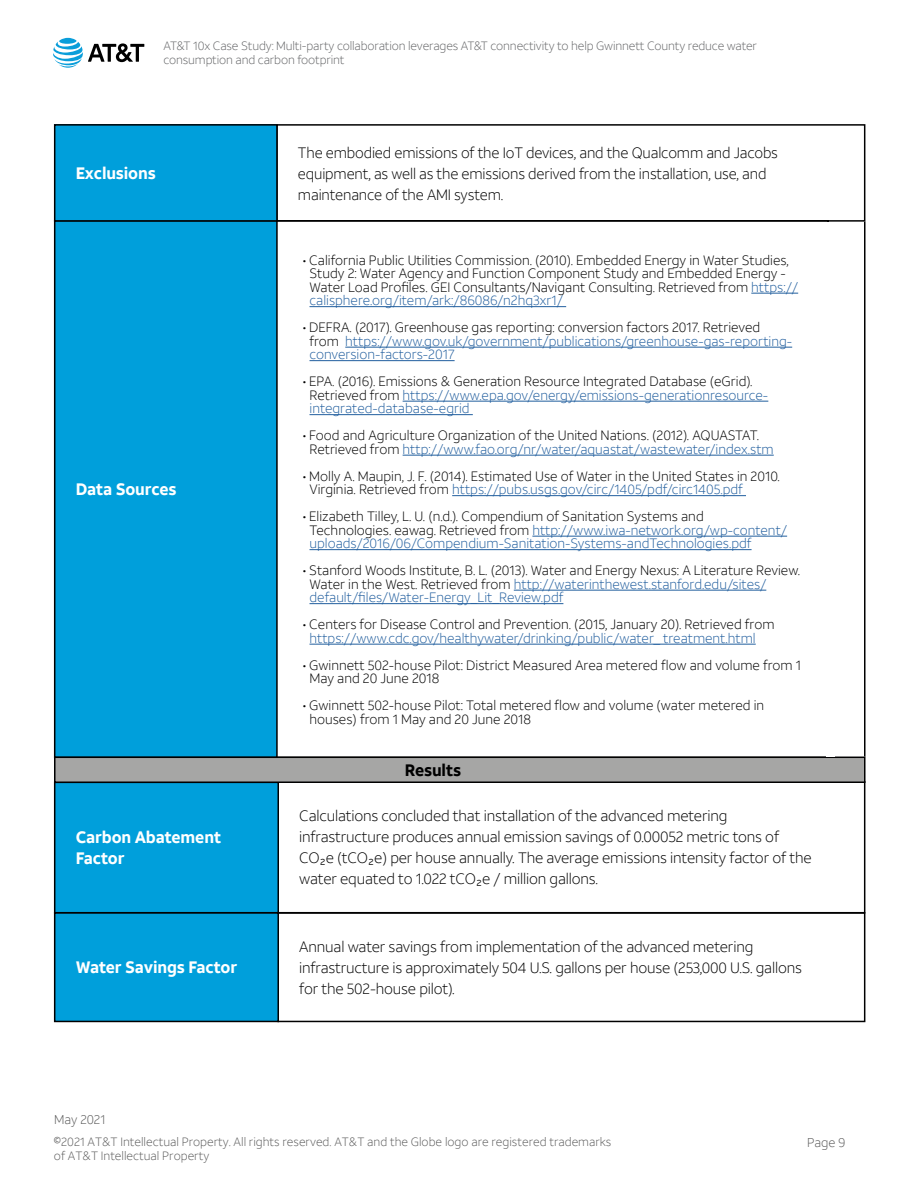
<style>
.page{position:relative;width:918px;height:1188px;background:#fff}
.page>*{position:absolute;margin:0;border:0;box-sizing:border-box;transform-origin:0 0}
.t1{font:700 16.5px/21px "ATT Aleck Sans";letter-spacing:-.01em;color:#fff}
.t2{font:700 16.5px "ATT Aleck Sans";letter-spacing:-.01em;color:#000}
.t3{font:300 15px/21px "ATT Aleck Sans";letter-spacing:-.01em;color:#000}
.t4{font:300 13.5px/13.5px "ATT Aleck Sans";color:#000}
.t5{font:300 13.5px/13.5px "ATT Aleck Sans";color:#215e9e}
.t6{font:300 12.75px "ATT Aleck Sans";color:#5a5a5a}
.t7{font:300 12px/14.4px "ATT Aleck Sans";letter-spacing:-.01em;color:#636466}
.t8{font:300 12px/14.2px "ATT Aleck Sans";color:#5a5a5a}
.s1{color:#215e9e}
.s2{color:#000}
</style>
<div class="page">
<svg style="left:53px;top:38px;width:91px;height:30px"></svg>
<hr style="left:751px;top:293px;width:47px;height:1px;background:#215e9e">
<hr style="left:310px;top:306px;width:256px;height:1px;background:#215e9e">
<hr style="left:345px;top:347px;width:447px;height:1px;background:#215e9e">
<hr style="left:310px;top:360px;width:145px;height:1px;background:#215e9e">
<hr style="left:403px;top:401px;width:365px;height:1px;background:#215e9e">
<hr style="left:310px;top:414px;width:163px;height:1px;background:#215e9e">
<hr style="left:403px;top:455px;width:371px;height:1px;background:#215e9e">
<hr style="left:452px;top:495px;width:294px;height:1px;background:#215e9e">
<hr style="left:532px;top:536px;width:255px;height:1px;background:#215e9e">
<hr style="left:310px;top:549px;width:442px;height:1px;background:#215e9e">
<hr style="left:514px;top:590px;width:252px;height:1px;background:#215e9e">
<hr style="left:310px;top:603px;width:253px;height:1px;background:#215e9e">
<hr style="left:310px;top:644px;width:446px;height:1px;background:#215e9e">
<div style="left:55px;top:221px;width:222px;height:536px;background:#009fdb"></div>
<div style="left:54px;top:220px;width:224px;height:538px;border:2px solid #000"></div>
<div style="left:276px;top:124px;width:589px;height:98px;border:2px solid #000"></div>
<div style="left:55px;top:125px;width:222px;height:96px;background:#009fdb"></div>
<div style="left:54px;top:124px;width:224px;height:98px;border:2px solid #000"></div>
<div style="left:277px;top:912px;width:588px;height:110px;border:2px solid #000"></div>
<div style="left:55px;top:782px;width:223px;height:131px;background:#009fdb"></div>
<div style="left:54px;top:782px;width:225px;height:131px;border:2px solid #000"></div>
<div style="left:55px;top:913px;width:223px;height:108px;background:#009fdb"></div>
<div style="left:54px;top:912px;width:225px;height:110px;border:2px solid #000"></div>
<div style="left:54px;top:757px;width:812px;height:26px;background:#a6a6a5;border:2px solid #000"></div>
<hr style="left:864px;top:222px;width:2px;height:535px;background:#000">
<p class="t7" style="left:163px;top:38px;width:595px">AT&amp;T 10x Case Study: Multi-party collaboration leverages AT&amp;T connectivity to help Gwinnett County reduce water consumption and carbon footprint</p>
<p class="t1" style="left:76px;top:163px;width:82px">Exclusions</p>
<p class="t3" style="left:298px;top:142px;width:482px">The embodied emissions of the IoT devices, and the Qualcomm and Jacobs equipment, as well as the emissions derived from the installation, use, and maintenance of the AMI system.</p>
<p class="t1" style="left:76px;top:479px;width:102px">Data Sources</p>
<p class="t1" style="left:76px;top:827px;width:147px">Carbon Abatement<br>Factor</p>
<p class="t1" style="left:76px;top:957px;width:163px">Water Savings Factor</p>
<p class="t6" style="left:54px;top:1112px;width:53px">May 2021</p>
<p class="t4" style="left:310px;top:253px;width:490px;text-indent:-7px">• California Public Utilities Commission. (2010). Embedded Energy in Water Studies, Study 2: Water Agency and Function Component Study and Embedded Energy - Water Load Profiles. GEI Consultants/Navigant Consulting. Retrieved from <span class="s1">https:// calisphere.org/item/ark:/86086/n2hq3xr1/</span></p>
<p class="t5" style="left:310px;top:321px;width:484px;text-indent:-7px"><span class="s2">• DEFRA. (2017). Greenhouse gas reporting: conversion factors 2017. Retrieved from</span> https://www.gov.uk/government/publications/greenhouse-gas-reporting&shy;conversion-factors-2017</p>
<p class="t5" style="left:310px;top:375px;width:460px;text-indent:-7px"><span class="s2">• EPA. (2016). Emissions &amp; Generation Resource Integrated Database (eGrid).<br>Retrieved from</span> https://www.epa.gov/energy/emissions-generationresource&shy;integrated-database-egrid</p>
<p class="t4" style="left:310px;top:429px;width:466px;text-indent:-7px">• Food and Agriculture Organization of the United Nations. (2012). AQUASTAT.<br>Retrieved from <span class="s1">http://www.fao.org/nr/water/aquastat/wastewater/index.stm</span></p>
<p class="t4" style="left:310px;top:469px;width:472px;text-indent:-7px">• Molly A. Maupin, J. F. (2014). Estimated Use of Water in the United States in 2010.<br>Virginia. Retrieved from <span class="s1">https://pubs.usgs.gov/circ/1405/pdf/circ1405.pdf</span></p>
<p class="t5" style="left:310px;top:510px;width:479px;text-indent:-7px"><span class="s2">• Elizabeth Tilley, L. U. (n.d.). Compendium of Sanitation Systems and<br>Technologies. eawag. Retrieved from</span> http://www.iwa-network.org/wp-content/ uploads/2016/06/Compendium-Sanitation-Systems-andTechnologies.pdf</p>
<p class="t4" style="left:310px;top:564px;width:492px;text-indent:-7px">• Stanford Woods Institute, B. L. (2013). Water and Energy Nexus: A Literature Review.<br>Water in the West. Retrieved from <span class="s1">http://waterinthewest.stanford.edu/sites/ default/files/Water-Energy_Lit_Review.pdf</span></p>
<p class="t4" style="left:303px;top:618px;width:473px">• Centers for Disease Control and Prevention. (2015, January 20). Retrieved from</p>
<p class="t5" style="left:310px;top:631px;width:448px">https://www.cdc.gov/healthywater/drinking/public/water_ treatment.html</p>
<p class="t4" style="left:310px;top:658px;width:493px;text-indent:-7px">• Gwinnett 502-house Pilot: District Measured Area metered flow and volume from 1<br>May and 20 June 2018</p>
<p class="t4" style="left:310px;top:699px;width:456px;text-indent:-7px">• Gwinnett 502-house Pilot: Total metered flow and volume (water metered in houses) from 1 May and 20 June 2018</p>
<p class="t2" style="left:405px;top:760px;width:58px">Results</p>
<p class="t3" style="left:299px;top:806px;width:514px">Calculations concluded that installation of the advanced metering infrastructure produces annual emission savings of 0.00052 metric tons of CO₂e (tCO₂e) per house annually. The average emissions intensity factor of the water equated to 1.022 tCO₂e / million gallons.</p>
<p class="t3" style="left:299px;top:936px;width:504px">Annual water savings from implementation of the advanced metering infrastructure is approximately 504 U.S. gallons per house (253,000 U.S. gallons for the 502-house pilot).</p>
<p class="t8" style="left:54px;top:1135px;width:559px">©2021 AT&amp;T Intellectual Property. All rights reserved. AT&amp;T and the Globe logo are registered trademarks of AT&amp;T Intellectual Property</p>
<p class="t6" style="left:807px;top:1134px;width:40px">Page 9</p>
</div>
